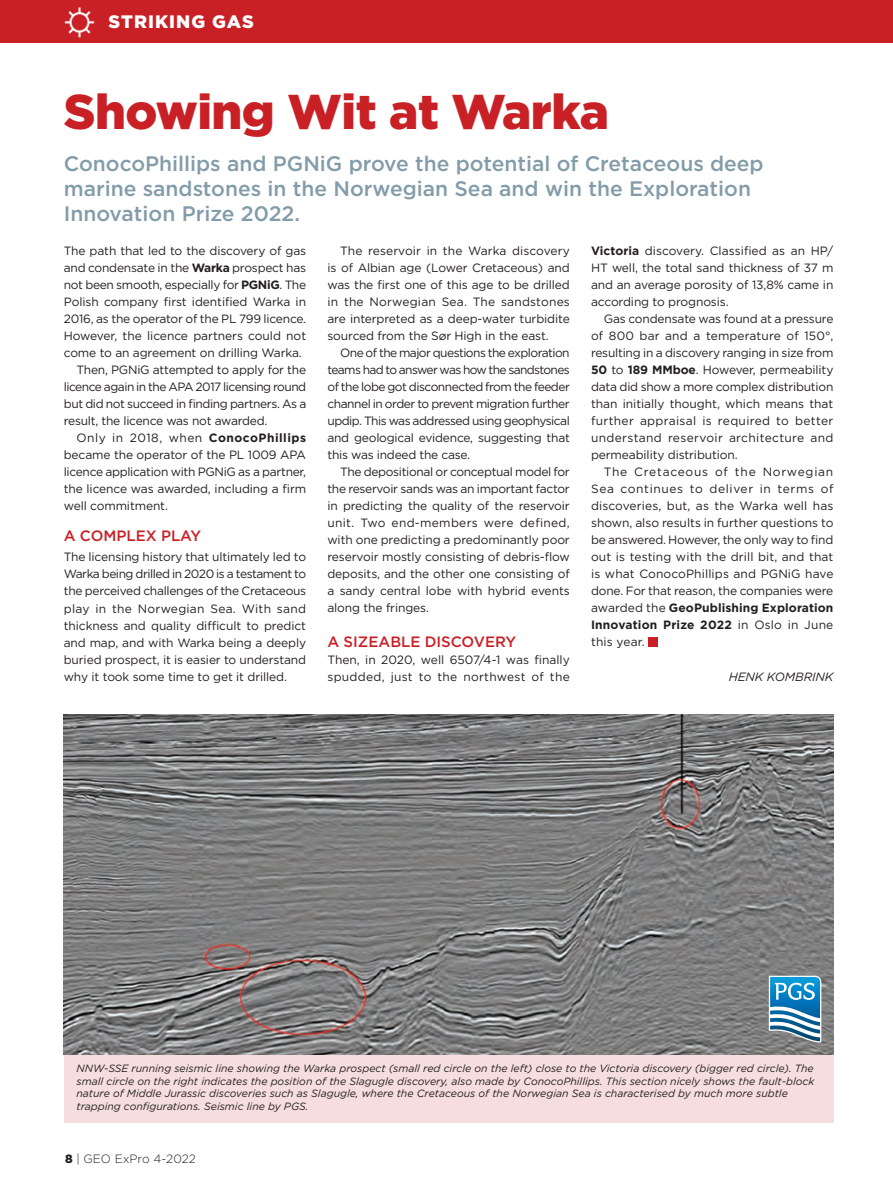
<style>
.page{position:relative;width:893px;height:1191px;background:#fff}
.page>*{position:absolute;margin:0;border:0;box-sizing:border-box;transform-origin:0 0}
.ExPro_header{font:900 48.75px "Gotham Pro";letter-spacing:-.01em;color:#c92026}
.ExPro_header-2{font:500 21px/25.2px "Gotham Pro";color:#839ca9}
.t1{font:900 18px "Gotham Pro";letter-spacing:.06em;color:#fff}
.ExPro_base{font:500 15px "Gotham Pro";color:#c92026}
.ExPro_subhead{font:500 15px "Gotham Pro";color:#c92026}
.ExPro_base-2{font:12px/17px "Gotham Pro";letter-spacing:-.01em;color:#231f20;text-align:justify}
.ExPro_base_noindent{font:12px/17px "Gotham Pro";letter-spacing:-.01em;color:#231f20;text-align:justify}
.ExPro_base_noindent-2{font:12px/17px "Gotham Pro";letter-spacing:.01em;color:#231f20}
.t2{font:300 12px "Gotham Pro";color:#231f20}
.ExPro_base-3{font:italic 12px "Gotham Pro";letter-spacing:-.01em;color:#231f20}
.ExPro_caption_gray{font:italic 10.5px/12.6px "Gotham Pro";color:#231f20}
.s1{font-weight:700}
.s2{font-weight:900}
</style>
<div class="page">
<div style="left:0;top:0;width:893px;height:43px;background:#c92026"></div>
<div style="left:64px;top:1054px;width:769px;height:69px;background:#f6ddde"></div>
<div style="left:648px;top:637px;width:10px;height:9px;background:#c92026"></div>
<img style="left:64px;top:714px;width:769px;height:340px">
<svg style="left:769px;top:975px;width:52px;height:67px"></svg>
<img style="left:64px;top:7px;width:30px;height:31px">
<p class="t1" style="left:109px;top:11px;width:147px">STRIKING GAS</p>
<p class="ExPro_header" style="left:64px;top:84px;width:547px">Showing Wit at Warka</p>
<p class="ExPro_header-2" style="left:64px;top:150px;width:701px">ConocoPhillips and PGNiG prove the potential of Cretaceous deep marine sandstones in the Norwegian Sea and win the Exploration<br>Innovation Prize 2022.</p>
<p class="ExPro_base_noindent" style="left:64px;top:242px;width:244px">The path that led to the discovery of gas and condensate in the <span class="s1">Warka</span> prospect has not been smooth, especially for <span class="s1">PGNiG</span>. The Polish company first identified Warka in 2016, as the operator of the PL 799 licence.<br>However, the licence partners could not come to an agreement on drilling Warka.</p>
<p class="ExPro_base-2" style="left:64px;top:361px;width:244px;text-indent:13px">Then, PGNiG attempted to apply for the licence again in the APA 2017 licensing round but did not succeed in finding partners. As a result, the licence was not awarded.</p>
<p class="ExPro_base-2" style="left:64px;top:429px;width:244px;text-indent:13px">Only in 2018, when <span class="s1">ConocoPhillips </span>became the operator of the PL 1009 APA licence application with PGNiG as a partner, the licence was awarded, including a firm well commitment.</p>
<p class="ExPro_subhead" style="left:64px;top:527px;width:139px">A COMPLEX PLAY</p>
<p class="ExPro_base_noindent" style="left:64px;top:549px;width:244px">The licensing history that ultimately led to Warka being drilled in 2020 is a testament to the perceived challenges of the Cretaceous play in the Norwegian Sea. With sand thickness and quality difficult to predict and map, and with Warka being a deeply buried prospect, it is easier to understand why it took some time to get it drilled.</p>
<p class="ExPro_base-2" style="left:327px;top:242px;width:244px;text-indent:13px">The reservoir in the Warka discovery is of Albian age (Lower Cretaceous) and was the first one of this age to be drilled in the Norwegian Sea. The sandstones are interpreted as a deep-water turbidite sourced from the Sør High in the east.</p>
<p class="ExPro_base-2" style="left:327px;top:344px;width:244px;text-indent:13px">One of the major questions the exploration teams had to answer was how the sandstones of the lobe got disconnected from the feeder channel in order to prevent migration further updip. This was addressed using geophysical and geological evidence, suggesting that this was indeed the case.</p>
<p class="ExPro_base-2" style="left:327px;top:463px;width:244px;text-indent:13px">The depositional or conceptual model for the reservoir sands was an important factor in predicting the quality of the reservoir unit. Two end-members were defined, with one predicting a predominantly poor reservoir mostly consisting of debris-flow deposits, and the other one consisting of a sandy central lobe with hybrid events along the fringes.</p>
<p class="ExPro_base" style="left:328px;top:632px;width:190px">A SIZEABLE DISCOVERY</p>
<p class="ExPro_base_noindent-2" style="left:327px;top:651px;width:244px">Then, in 2020, well 6507/4-1 was finally spudded, just to the northwest of the</p>
<p class="ExPro_base_noindent" style="left:591px;top:242px;width:244px"><span class="s1">Victoria</span> discovery. Classified as an HP/ HT well, the total sand thickness of 37 m and an average porosity of 13,8% came in according to prognosis.</p>
<p class="ExPro_base-2" style="left:591px;top:310px;width:244px;text-indent:13px">Gas condensate was found at a pressure of 800 bar and a temperature of 150°, resulting in a discovery ranging in size from <span class="s1">50</span> to <span class="s1">189 MMboe</span>. However, permeability data did show a more complex distribution than initially thought, which means that further appraisal is required to better understand reservoir architecture and permeability distribution.</p>
<p class="ExPro_base-2" style="left:591px;top:463px;width:244px;text-indent:13px">The Cretaceous of the Norwegian Sea continues to deliver in terms of discoveries, but, as the Warka well has shown, also results in further questions to be answered. However, the only way to find out is testing with the drill bit, and that is what ConocoPhillips and PGNiG have done. For that reason, the companies were awarded the <span class="s1">GeoPublishing Exploration Innovation Prize 2022</span> in Oslo in June this year.</p>
<p class="ExPro_base-3" style="left:729px;top:669px;width:106px">HENK KOMBRINK</p>
<p class="ExPro_caption_gray" style="left:77px;top:1062px;width:739px">NNW-SSE running seismic line showing the Warka prospect (small red circle on the left) close to the Victoria discovery (bigger red circle). The small circle on the right indicates the position of the Slagugle discovery, also made by ConocoPhillips. This section nicely shows the fault-block nature of Middle Jurassic discoveries such as Slagugle, where the Cretaceous of the Norwegian Sea is characterised by much more subtle trapping configurations. Seismic line by PGS.</p>
<p class="t2" style="left:65px;top:1152px;width:132px"><span class="s2">8</span> | GEO ExPro 4-2022</p>
</div>
